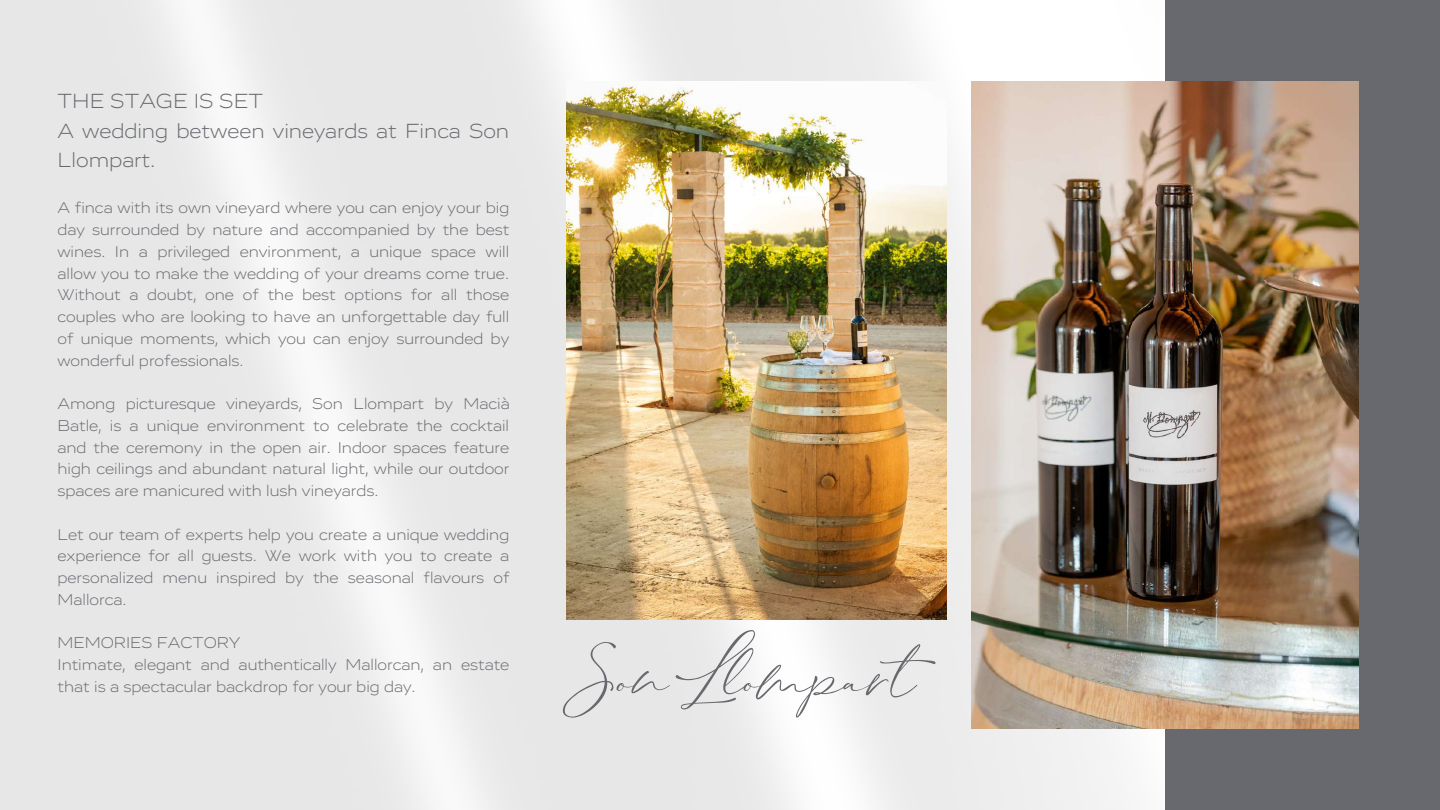
<style>
.page{position:relative;width:1440px;height:810px;background:#fff}
.page>*{position:absolute;margin:0;border:0;box-sizing:border-box;transform-origin:0 0}
.t1{font:77.4px "Stay Classy Duo Script";color:#67696e}
.t2{font:300 21px/29.2px "Vito Extended";color:#67696e}
.t3{font:300 16px/21.8px "Vito Extended";color:#67696e;text-align:justify}
</style>
<div class="page">
<img style="left:0;top:0;width:1124px;height:810px">
<div style="left:1165px;top:0;width:275px;height:810px;background:#67696e"></div>
<img style="left:566px;top:81px;width:381px;height:538px">
<img style="left:972px;top:81px;width:387px;height:648px">
<h2 class="t2" style="left:58px;top:88px;width:453px">THE STAGE IS SET<br>A wedding between vineyards at Finca Son<br>Llompart.</h2>
<p class="t3" style="left:58px;top:198px;width:453px">A finca with its own vineyard where you can enjoy your big day surrounded by nature and accompanied by the best wines. In a privileged environment, a unique space will allow you to make the wedding of your dreams come true.<br>Without a doubt, one of the best options for all those couples who are looking to have an unforgettable day full of unique moments, which you can enjoy surrounded by wonderful professionals.</p>
<p class="t3" style="left:58px;top:394px;width:454px">Among picturesque vineyards, Son Llompart by Macià Batle, is a unique environment to celebrate the cocktail and the ceremony in the open air. Indoor spaces feature high ceilings and abundant natural light, while our outdoor spaces are manicured with lush vineyards.</p>
<p class="t3" style="left:58px;top:525px;width:454px">Let our team of experts help you create a unique wedding experience for all guests. We work with you to create a personalized menu inspired by the seasonal flavours of Mallorca.</p>
<p class="t3" style="left:58px;top:633px;width:453px;text-align:left">MEMORIES FACTORY<br>Intimate, elegant and authentically Mallorcan, an estate that is a spectacular backdrop for your big day.</p>
<h1 class="t1" style="left:575px;top:623px;width:341px">Son Llompart</h1>
</div>
